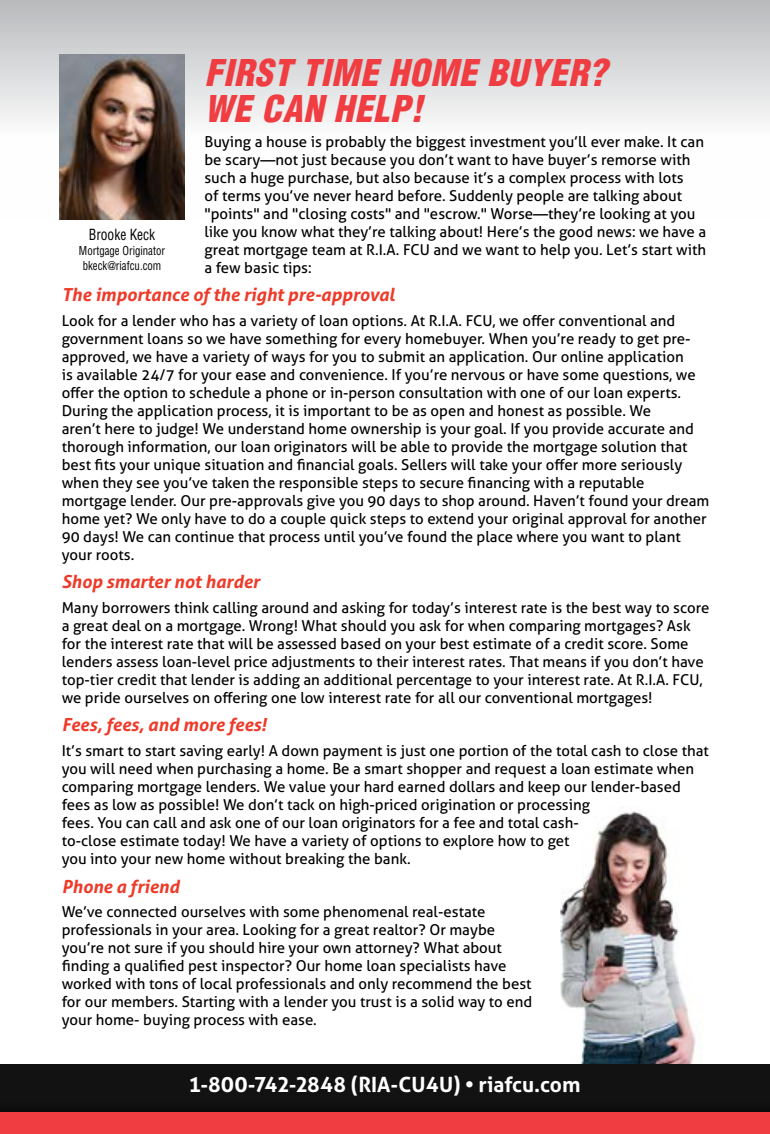
<style>
.page{position:relative;width:770px;height:1134px;background:#fff}
.page>*{position:absolute;margin:0;border:0;box-sizing:border-box;transform-origin:0 0}
.t1{font:italic 900 condensed 36px/36px "Helvetica";letter-spacing:.02em;color:#ef3d42}
.t2{font:700 21px "Aller";color:#fff}
.t3{font:italic 700 18px "Aller";color:#ee3a29}
.t4{font:15px/18px "Aller";color:#000}
.t5{font:condensed 15px "Helvetica";color:#000;scale:.9 1}
.t6{font:condensed 12px/15px "Helvetica";color:#000;text-align:center;scale:.9 1}
</style>
<div class="page">
<div style="left:0;top:0;width:770px;height:219px;background:linear-gradient(to bottom,#c0c2c4,#fff)"></div>
<div style="left:0;top:1064px;width:770px;height:60px;background:#121212"></div>
<div style="left:0;top:1100px;width:770px;height:34px;background:#000;opacity:.45"></div>
<div style="left:0;top:1113px;width:770px;height:21px;background:#ef3d42"></div>
<img style="left:560px;top:811px;width:141px;height:253px">
<img style="left:60px;top:54px;width:124px;height:165px">
<h1 class="t1" style="left:204px;top:55px;width:404px">FIRST TIME HOME BUYER?<br>WE CAN HELP!</h1>
<p class="t4" style="left:204px;top:133px;width:503px">Buying a house is probably the biggest investment you’ll ever make. It can be scary—not just because you don’t want to have buyer’s remorse with such a huge purchase, but also because it’s a complex process with lots<br>of terms you’ve never heard before. Suddenly people are talking about "points" and "closing costs" and "escrow." Worse—they’re looking at you like you know what they’re talking about! Here’s the good news: we have a great mortgage team at R.I.A. FCU and we want to help you. Let’s start with a few basic tips:</p>
<p class="t3" style="left:62px;top:284px;width:334px">The importance of the right pre-approval</p>
<p class="t4" style="left:62px;top:312px;width:649px">Look for a lender who has a variety of loan options. At R.I.A. FCU, we offer conventional and government loans so we have something for every homebuyer. When you’re ready to get pre&shy;approved, we have a variety of ways for you to submit an application. Our online application<br>is available 24/7 for your ease and convenience. If you’re nervous or have some questions, we offer the option to schedule a phone or in-person consultation with one of our loan experts.<br>During the application process, it is important to be as open and honest as possible. We<br>aren’t here to judge! We understand home ownership is your goal. If you provide accurate and thorough information, our loan originators will be able to provide the mortgage solution that best fits your unique situation and financial goals. Sellers will take your offer more seriously when they see you’ve taken the responsible steps to secure financing with a reputable mortgage lender. Our pre-approvals give you 90 days to shop around. Haven’t found your dream home yet? We only have to do a couple quick steps to extend your original approval for another 90 days! We can continue that process until you’ve found the place where you want to plant your roots.</p>
<p class="t3" style="left:62px;top:571px;width:199px">Shop smarter not harder</p>
<p class="t4" style="left:62px;top:599px;width:649px">Many borrowers think calling around and asking for today’s interest rate is the best way to score a great deal on a mortgage. Wrong! What should you ask for when comparing mortgages? Ask for the interest rate that will be assessed based on your best estimate of a credit score. Some lenders assess loan-level price adjustments to their interest rates. That means if you don’t have top-tier credit that lender is adding an additional percentage to your interest rate. At R.I.A. FCU, we pride ourselves on offering one low interest rate for all our conventional mortgages!</p>
<p class="t3" style="left:62px;top:714px;width:206px">Fees, fees, and more fees!</p>
<p class="t4" style="left:62px;top:742px;width:648px">It’s smart to start saving early! A down payment is just one portion of the total cash to close that you will need when purchasing a home. Be a smart shopper and request a loan estimate when comparing mortgage lenders. We value your hard earned dollars and keep our lender-based fees as low as possible! We don’t tack on high-priced origination or processing<br>fees. You can call and ask one of our loan originators for a fee and total cash-<br>to-close estimate today! We have a variety of options to explore how to get<br>you into your new home without breaking the bank.</p>
<p class="t3" style="left:62px;top:875px;width:119px">Phone a friend</p>
<p class="t4" style="left:62px;top:903px;width:472px">We’ve connected ourselves with some phenomenal real-estate professionals in your area. Looking for a great realtor? Or maybe you’re not sure if you should hire your own attorney? What about finding a qualified pest inspector? Our home loan specialists have worked with tons of local professionals and only recommend the best for our members. Starting with a lender you trust is a solid way to end your home- buying process with ease.</p>
<p class="t5" style="left:89px;top:225px;width:75px">Brooke Keck</p>
<p class="t6" style="left:79px;top:243px;width:97px">Mortgage Originator bkeck@riafcu.com</p>
<h2 class="t2" style="left:189px;top:1071px;width:392px">1-800-742-2848 (RIA-CU4U) • riafcu.com</h2>
</div>
